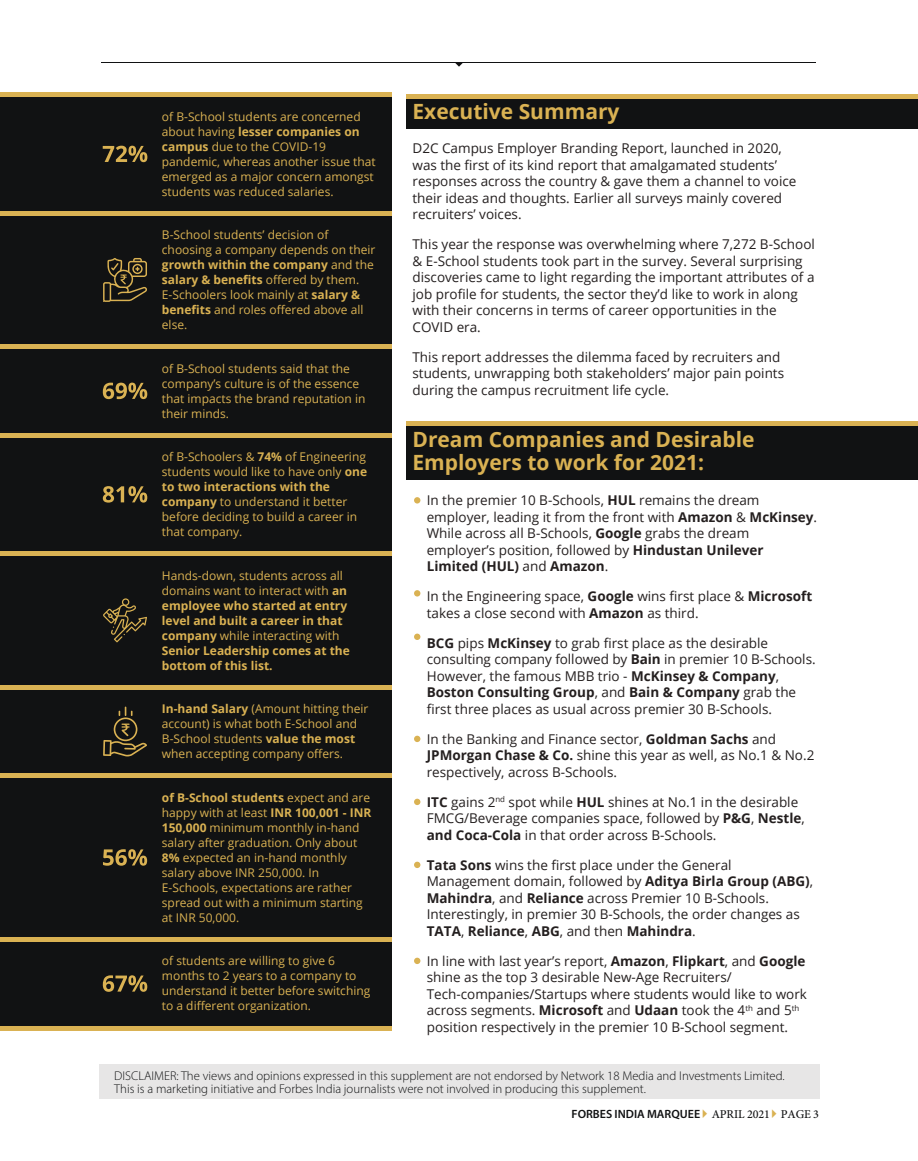
<style>
.page{position:relative;width:918px;height:1161px;background:#fff}
.page>*{position:absolute;margin:0;border:0;box-sizing:border-box;transform-origin:0 0}
.t1{font:700 21px/22.5px "Open Sans";color:#dab253}
.t2{font:13.5px/16.5px "Open Sans";color:#241f1f}
.t3{font:300 12.75px/13.5px "Myriad Pro";color:#111213}
.t4{font:12px/15px "Open Sans";color:#dab253}
.t5{font:700 12px/15px "Open Sans";color:#dab253}
.t6{font:600 12px "Myriad Pro";color:#111213}
.s1{font-weight:700}
.s2{font-family:"Minion Pro";font-weight:500}
.s3{font-weight:400}
</style>
<div class="page">
<div style="left:407px;top:94px;width:511px;height:34px;background:#111213"></div>
<hr style="left:407px;top:94px;width:511px;height:4px;background:#dab253">
<div style="left:407px;top:421px;width:511px;height:59px;background:#111213"></div>
<div style="left:407px;top:421px;width:511px;height:5px;background:#dab253"></div>
<div style="left:0;top:93px;width:391px;height:937px;background:#111213"></div>
<hr style="left:0;top:93px;width:391px;height:4px;background:#dab253">
<hr style="left:0;top:211px;width:391px;height:4px;background:#dab253">
<hr style="left:0;top:345px;width:391px;height:4px;background:#dab253">
<hr style="left:0;top:433px;width:391px;height:4px;background:#dab253">
<div style="left:0;top:551px;width:391px;height:5px;background:#dab253"></div>
<hr style="left:0;top:1026px;width:391px;height:4px;background:#dab253">
<svg style="left:103px;top:258px;width:44px;height:44px"></svg>
<svg style="left:103px;top:146px;width:44px;height:16px"></svg>
<hr style="left:0;top:685px;width:391px;height:4px;background:#dab253">
<svg style="left:103px;top:707px;width:44px;height:49px"></svg>
<hr style="left:0;top:774px;width:391px;height:4px;background:#dab253">
<hr style="left:0;top:937px;width:391px;height:4px;background:#dab253">
<svg style="left:103px;top:383px;width:44px;height:16px"></svg>
<svg style="left:103px;top:486px;width:44px;height:17px"></svg>
<svg style="left:103px;top:849px;width:44px;height:17px"></svg>
<svg style="left:103px;top:975px;width:44px;height:17px"></svg>
<svg style="left:103px;top:598px;width:44px;height:44px"></svg>
<div style="left:414px;top:497px;width:6px;height:7px;background:#dab253;border-radius:50%"></div>
<div style="left:414px;top:590px;width:6px;height:7px;background:#dab253;border-radius:50%"></div>
<svg style="left:414px;top:634px;width:6px;height:6px"></svg>
<svg style="left:414px;top:736px;width:6px;height:6px"></svg>
<svg style="left:414px;top:799px;width:6px;height:6px"></svg>
<svg style="left:414px;top:862px;width:6px;height:6px"></svg>
<svg style="left:414px;top:958px;width:6px;height:6px"></svg>
<div style="left:99px;top:1064px;width:720px;height:35px;background:#e7e6e6"></div>
<hr style="left:102px;top:62px;width:714px;height:1px;background:#111213">
<svg style="left:455px;top:63px;width:8px;height:4px"></svg>
<h1 class="t1" style="left:412px;top:100px;width:209px">Executive Summary</h1>
<p class="t2" style="left:412px;top:140px;width:385px">D2C Campus Employer Branding Report, launched in 2020, was the first of its kind report that amalgamated students’ responses across the country &amp; gave them a channel to voice their ideas and thoughts. Earlier all surveys mainly covered recruiters’ voices.</p>
<p class="t2" style="left:412px;top:236px;width:404px">This year the response was overwhelming where 7,272 B-School &amp; E-School students took part in the survey. Several surprising discoveries came to light regarding the important attributes of a job profile for students, the sector they’d like to work in along with their concerns in terms of career opportunities in the COVID era.</p>
<p class="t2" style="left:412px;top:348px;width:373px">This report addresses the dilemma faced by recruiters and students, unwrapping both stakeholders’ major pain points during the campus recruitment life cycle.</p>
<h1 class="t1" style="left:412px;top:428px;width:344px">Dream Companies and Desirable<br>Employers to work for 2021:</h1>
<p class="t2" style="left:427px;top:492px;width:392px">In the premier 10 B-Schools, <span class="s1">HUL</span> remains the dream employer, leading it from the front with <span class="s1">Amazon</span> &amp; <span class="s1">McKinsey</span>.<br>While across all B-Schools, <span class="s1">Google</span> grabs the dream employer’s position, followed by <span class="s1">Hindustan Unilever Limited (HUL)</span> and <span class="s1">Amazon</span>.</p>
<p class="t2" style="left:427px;top:588px;width:387px">In the Engineering space, <span class="s1">Google</span> wins first place &amp; <span class="s1">Microsoft </span>takes a close second with <span class="s1">Amazon</span> as third.</p>
<p class="t2" style="left:427px;top:634px;width:390px"><span class="s1">BCG</span> pips <span class="s1">McKinsey</span> to grab first place as the desirable consulting company followed by <span class="s1">Bain</span> in premier 10 B-Schools.<br>However, the famous MBB trio - <span class="s1">McKinsey &amp; Company</span>, <span class="s1">Boston Consulting Group</span>, and <span class="s1">Bain &amp; Company</span> grab the first three places as usual across premier 30 B-Schools.</p>
<p class="t2" style="left:427px;top:730px;width:389px">In the Banking and Finance sector, <span class="s1">Goldman Sachs</span> and<br><span class="s1">JPMorgan Chase &amp; Co.</span> shine this year as well, as No.1 &amp; No.2 respectively, across B-Schools.</p>
<p class="t2" style="left:427px;top:793px;width:380px"><span class="s1">ITC</span> gains 2<sup>nd</sup> spot while <span class="s1">HUL</span> shines at No.1 in the desirable<br>FMCG/Beverage companies space, followed by <span class="s1">P&amp;G</span>, <span class="s1">Nestle</span>, <span class="s1">and Coca-Cola</span> in that order across B-Schools.</p>
<p class="t2" style="left:427px;top:856px;width:388px"><span class="s1">Tata Sons</span> wins the first place under the General Management domain, followed by <span class="s1">Aditya Birla Group (ABG)</span>, <span class="s1">Mahindra</span>, and <span class="s1">Reliance</span> across Premier 10 B-Schools.<br>Interestingly, in premier 30 B-Schools, the order changes as <span class="s1">TATA</span>, <span class="s1">Reliance</span>, <span class="s1">ABG</span>, and then <span class="s1">Mahindra</span>.</p>
<p class="t2" style="left:427px;top:952px;width:382px">In line with last year’s report, <span class="s1">Amazon</span>, <span class="s1">Flipkart</span>, and <span class="s1">Google </span>shine as the top 3 desirable New-Age Recruiters/ Tech-companies/Startups where students would like to work across segments. <span class="s1">Microsoft</span> and <span class="s1">Udaan</span> took the 4<sup>th</sup> and 5<sup>th </sup>position respectively in the premier 10 B-School segment.</p>
<p class="t3" style="left:114px;top:1068px;width:672px">DISCLAIMER: The views and opinions expressed in this supplement are not endorsed by Network 18 Media and Investments Limited.<br>This is a marketing initiative and Forbes India journalists were not involved in producing this supplement.</p>
<p class="t6" style="left:572px;top:1107px;width:249px">FORBES INDIA MARQUEE <span class="s2">APRIL 2021 PAGE 3</span></p>
<p class="t4" style="left:162px;top:109px;width:215px">of B-School students are concerned about having <span class="s1">lesser companies on campus</span> due to the COVID-19 pandemic, whereas another issue that emerged as a major concern amongst students was reduced salaries.</p>
<p class="t4" style="left:162px;top:227px;width:215px">B-School students’ decision of choosing a company depends on their <span class="s1">growth within the company</span> and the <span class="s1">salary &amp; benefits</span> offered by them.<br>E-Schoolers look mainly at <span class="s1">salary &amp; benefits</span> and roles offered above all else.</p>
<p class="t4" style="left:162px;top:361px;width:205px">of B-School students said that the company’s culture is of the essence that impacts the brand reputation in their minds.</p>
<p class="t4" style="left:162px;top:449px;width:207px">of B-Schoolers &amp; <span class="s1">74%</span> of Engineering students would like to have only <span class="s1">one to two interactions with the company</span> to understand it better before deciding to build a career in that company.</p>
<p class="t5" style="left:162px;top:568px;width:190px"><span class="s3">Hands-down, students across all domains want to interact with</span> an employee who started at entry level and built a career in that company <span class="s3">while interacting with<br></span>Senior Leadership comes at the bottom of this list.</p>
<p class="t4" style="left:162px;top:701px;width:208px"><span class="s1">In-hand Salary</span> (Amount hitting their account) is what both E-School and B-School students <span class="s1">value the most </span>when accepting company offers.</p>
<p class="t4" style="left:162px;top:790px;width:211px"><span class="s1">of B-School students</span> expect and are happy with at least <span class="s1">INR 100,001 - INR<br>150,000</span> minimum monthly in-hand salary after graduation. Only about<br><span class="s1">8%</span> expected an in-hand monthly salary above INR 250,000. In<br>E-Schools, expectations are rather spread out with a minimum starting at INR 50,000.</p>
<p class="t4" style="left:162px;top:953px;width:210px">of students are willing to give 6 months to 2 years to a company to understand it better before switching to a different organization.</p>
</div>
